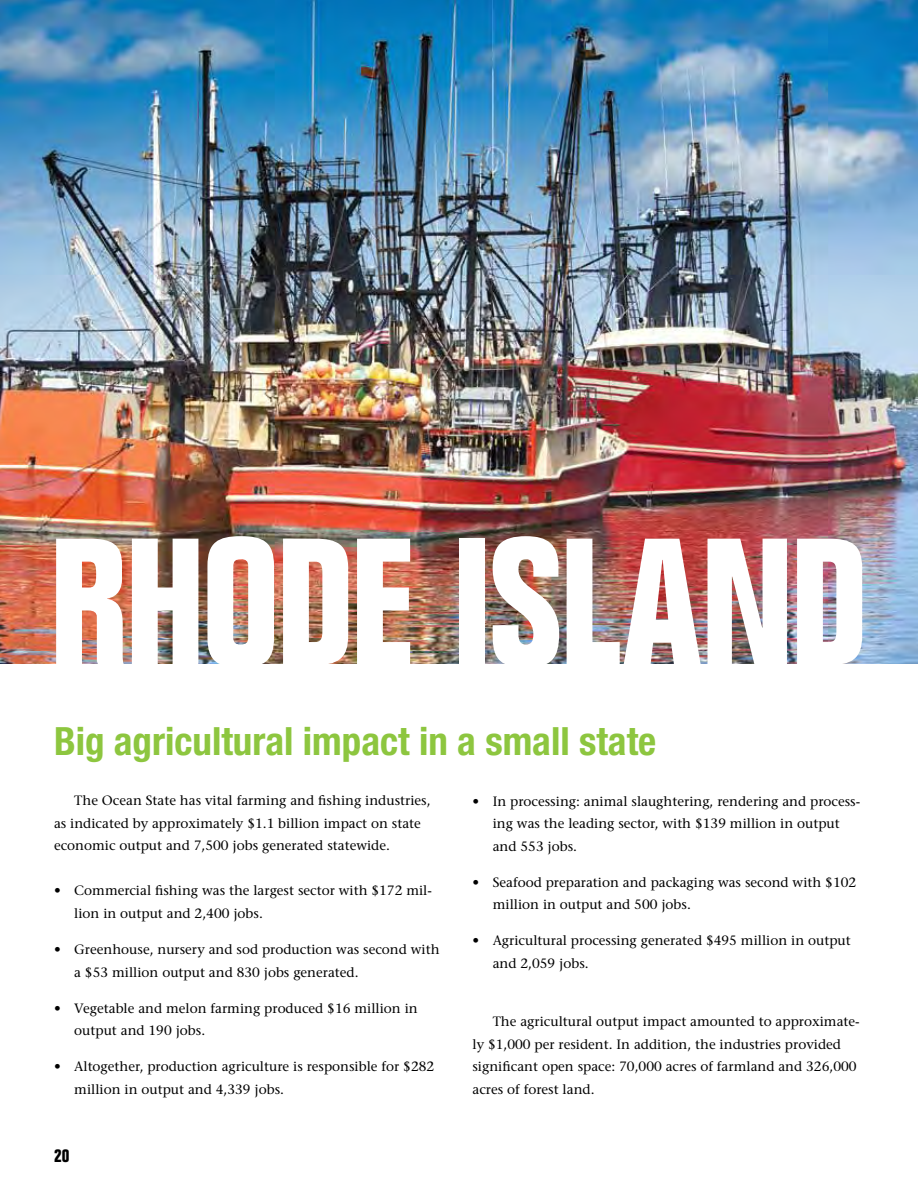
<style>
.page{position:relative;width:918px;height:1188px;background:#fff}
.page>*{position:absolute;margin:0;border:0;box-sizing:border-box;transform-origin:0 0}
.t1{font:700 condensed 177px "Folio";letter-spacing:-.02em;color:#fff}
.t2{font:700 condensed 39px "Helvetica Neue";color:#8dc63f}
.t3{font:700 condensed 18px "Folio";color:#000}
.t4{font:13.5px/22.5px "Stone Serif";color:#000}
</style>
<div class="page">
<img style="left:0;top:0;width:918px;height:663px">
<h1 class="t1" style="left:48px;top:505px;width:808px">RHODE ISLAND</h1>
<h2 class="t2" style="left:54px;top:717px;width:604px">Big agricultural impact in a small state</h2>
<p class="t4" style="left:54px;top:790px;width:378px;text-indent:20px">The Ocean State has vital farming and fishing industries, as indicated by approximately $1.1 billion impact on state economic output and 7,500 jobs generated statewide.</p>
<p class="t4" style="left:74px;top:880px;width:359px;text-indent:-20px">• Commercial fishing was the largest sector with $172 mil&shy;lion in output and 2,400 jobs.</p>
<p class="t4" style="left:74px;top:938px;width:367px;text-indent:-20px">• Greenhouse, nursery and sod production was second with a $53 million output and 830 jobs generated.</p>
<p class="t4" style="left:74px;top:997px;width:345px;text-indent:-20px">• Vegetable and melon farming produced $16 million in output and 190 jobs.</p>
<p class="t4" style="left:74px;top:1055px;width:362px;text-indent:-20px">• Altogether, production agriculture is responsible for $282 million in output and 4,339 jobs.</p>
<h3 class="t3" style="left:54px;top:1145px;width:17px">20</h3>
<p class="t4" style="left:493px;top:790px;width:369px;text-indent:-20px">• In processing: animal slaughtering, rendering and process&shy;ing was the leading sector, with $139 million in output and 553 jobs.</p>
<p class="t4" style="left:493px;top:871px;width:365px;text-indent:-20px">• Seafood preparation and packaging was second with $102 million in output and 500 jobs.</p>
<p class="t4" style="left:493px;top:929px;width:360px;text-indent:-20px">• Agricultural processing generated $495 million in output and 2,059 jobs.</p>
<p class="t4" style="left:472px;top:1010px;width:389px;text-indent:20px">The agricultural output impact amounted to approximate&shy;ly $1,000 per resident. In addition, the industries provided significant open space: 70,000 acres of farmland and 326,000 acres of forest land.</p>
</div>
